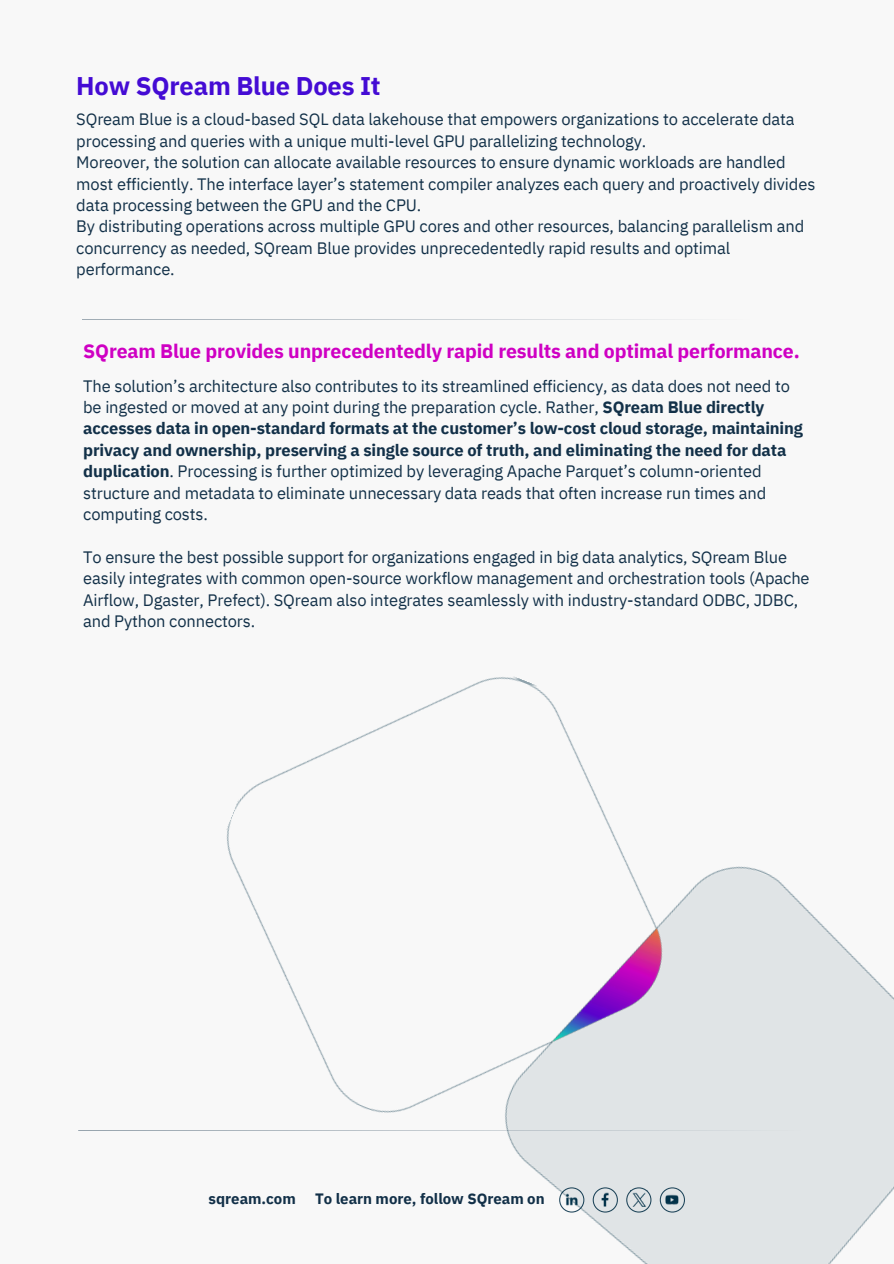
<style>
.page{position:relative;width:894px;height:1264px;background:#fff}
.page>*{position:absolute;margin:0;border:0;box-sizing:border-box;transform-origin:0 0}
.t1{font:700 25.5px "IBM Plex Sans";letter-spacing:-.01em;color:#440bd4}
.t2{font:700 19.5px "IBM Plex Sans";letter-spacing:-.01em;color:#cf00c3}
.t3{font:16.5px/21.3px "IBM Plex Sans";letter-spacing:-.01em;color:#123048}
.t4{font:700 15px "IBM Plex Sans";color:#123048}
.s1{font-weight:700}
</style>
<div class="page">
<div style="left:0;top:0;width:893px;height:1263px;background:#f8f8f8"></div>
<hr style="left:78px;top:1130px;width:729px;height:1px;background:#133148">
<hr style="left:82px;top:319px;width:728px;height:1px;background:#133148">
<img style="left:125px;top:676px;width:768px;height:587px">
<p class="t1" style="left:76px;top:69px;width:306px">How SQream Blue Does It</p>
<h2 class="t3" style="left:76px;top:109px;width:719px">SQream Blue is a cloud-based SQL data lakehouse that empowers organizations to accelerate data processing and queries with a unique multi-level GPU parallelizing technology.</h2>
<h2 class="t3" style="left:76px;top:151px;width:740px">Moreover, the solution can allocate available resources to ensure dynamic workloads are handled most efficiently. The interface layer’s statement compiler analyzes each query and proactively divides data processing between the GPU and the CPU.</h2>
<p class="t3" style="left:76px;top:215px;width:729px">By distributing operations across multiple GPU cores and other resources, balancing parallelism and concurrency as needed, SQream Blue provides unprecedentedly rapid results and optimal performance.</p>
<p class="t2" style="left:83px;top:338px;width:717px">SQream Blue provides unprecedentedly rapid results and optimal performance.</p>
<p class="t3" style="left:83px;top:375px;width:721px">The solution’s architecture also contributes to its streamlined efficiency, as data does not need to be ingested or moved at any point during the preparation cycle. Rather, <span class="s1">SQream Blue directly accesses data in open-standard formats at the customer’s low-cost cloud storage, maintaining privacy and ownership, preserving a single source of truth, and eliminating the need for data duplication</span>. Processing is further optimized by leveraging Apache Parquet’s column-oriented structure and metadata to eliminate unnecessary data reads that often increase run times and computing costs.</p>
<p class="t3" style="left:83px;top:546px;width:727px">To ensure the best possible support for organizations engaged in big data analytics, SQream Blue easily integrates with common open-source workflow management and orchestration tools (Apache Airflow, Dgaster, Prefect). SQream also integrates seamlessly with industry-standard ODBC, JDBC, and Python connectors.</p>
<p class="t4" style="left:208px;top:1188px;width:89px">sqream.com</p>
<p class="t4" style="left:315px;top:1188px;width:231px">To learn more, follow SQream on</p>
</div>
